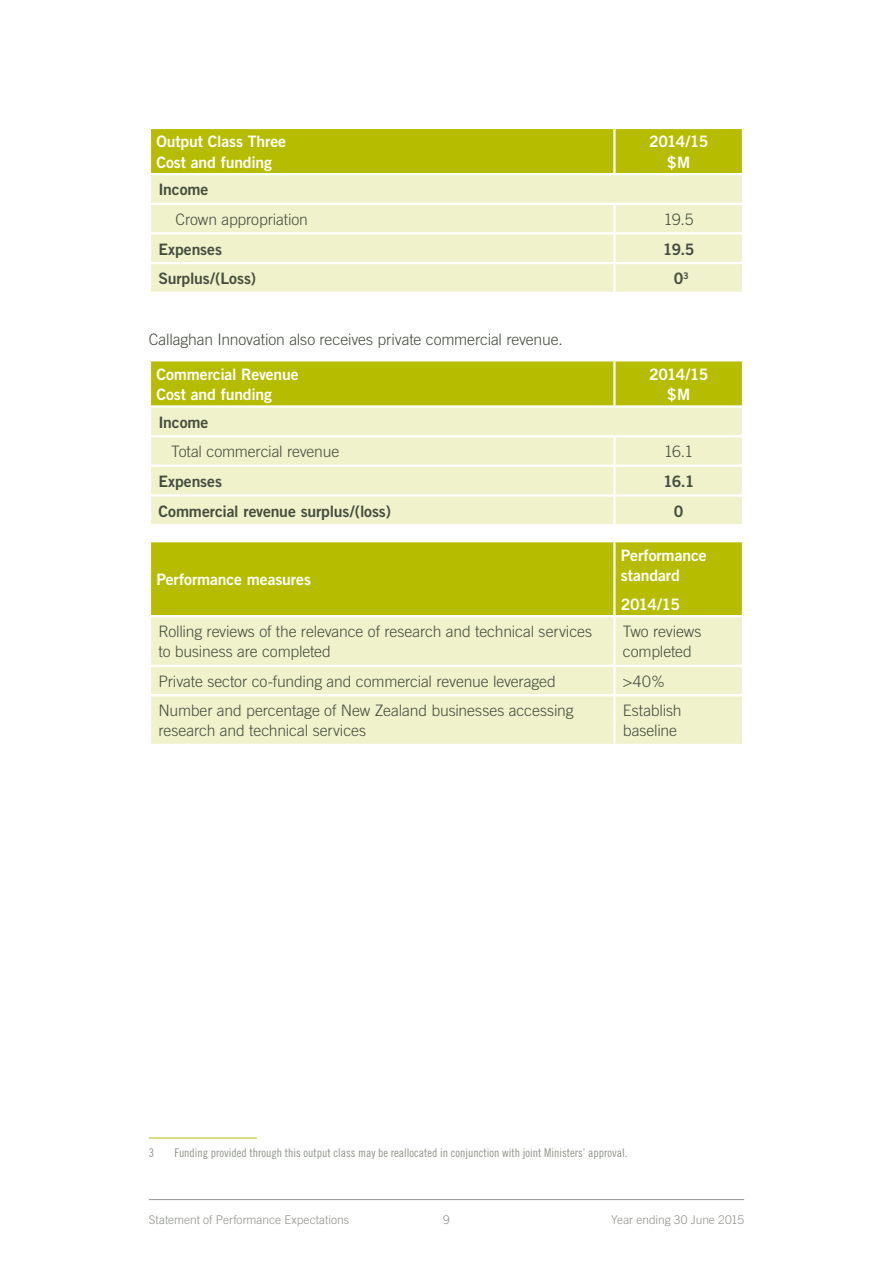
<style>
.page{position:relative;width:893px;height:1263px;background:#fff}
.page>*{position:absolute;margin:0;border:0;box-sizing:border-box;transform-origin:0 0}
.t1{font:300 15.75px/20.2px "Trade Gothic";letter-spacing:-.01em;color:#444d3e}
.t2{font:15.75px/20.2px "Trade Gothic Bold Two";letter-spacing:-.01em;color:#fff}
.t3{font:15.75px "Trade Gothic Bold Two";letter-spacing:-.01em;color:#444d3e}
.t4{font:12px "Trade Gothic Cond Eighteen";color:#8f948b}
.t5{font:300 12px "Trade Gothic";letter-spacing:-.005em;color:#8f948b}
</style>
<div class="page">
<hr style="left:149px;top:1199px;width:595px;height:1px;background:#939598">
<div style="left:151px;top:129px;width:591px;height:44px;background:#b6bd00"></div>
<div style="left:151px;top:175px;width:591px;height:117px;background:#f0f2cc"></div>
<hr style="left:613px;top:129px;width:3px;height:44px;background:#fff">
<hr style="left:613px;top:205px;width:3px;height:27px;background:#fff">
<hr style="left:149px;top:232px;width:465px;height:2px;background:#fff">
<hr style="left:614px;top:232px;width:130px;height:2px;background:#fff">
<hr style="left:613px;top:234px;width:3px;height:28px;background:#fff">
<hr style="left:149px;top:262px;width:465px;height:2px;background:#fff">
<hr style="left:614px;top:262px;width:130px;height:2px;background:#fff">
<hr style="left:613px;top:264px;width:3px;height:28px;background:#fff">
<hr style="left:149px;top:203px;width:465px;height:2px;background:#fff">
<hr style="left:614px;top:203px;width:130px;height:2px;background:#fff">
<div style="left:151px;top:361px;width:591px;height:44px;background:#b6bd00"></div>
<div style="left:151px;top:408px;width:591px;height:116px;background:#f0f2cc"></div>
<hr style="left:613px;top:361px;width:3px;height:44px;background:#fff">
<hr style="left:613px;top:437px;width:3px;height:28px;background:#fff">
<hr style="left:149px;top:465px;width:465px;height:2px;background:#fff">
<hr style="left:614px;top:465px;width:130px;height:2px;background:#fff">
<hr style="left:613px;top:467px;width:3px;height:27px;background:#fff">
<hr style="left:149px;top:494px;width:465px;height:3px;background:#fff">
<hr style="left:614px;top:494px;width:130px;height:3px;background:#fff">
<hr style="left:613px;top:497px;width:3px;height:27px;background:#fff">
<hr style="left:149px;top:435px;width:465px;height:2px;background:#fff">
<hr style="left:614px;top:435px;width:130px;height:2px;background:#fff">
<div style="left:151px;top:542px;width:591px;height:73px;background:#b6bd00"></div>
<div style="left:151px;top:617px;width:591px;height:127px;background:#f0f2cc"></div>
<hr style="left:613px;top:542px;width:3px;height:73px;background:#fff">
<hr style="left:613px;top:617px;width:3px;height:48px;background:#fff">
<hr style="left:149px;top:665px;width:465px;height:2px;background:#fff">
<hr style="left:614px;top:665px;width:130px;height:2px;background:#fff">
<hr style="left:613px;top:667px;width:3px;height:27px;background:#fff">
<hr style="left:149px;top:694px;width:465px;height:2px;background:#fff">
<hr style="left:614px;top:694px;width:130px;height:2px;background:#fff">
<hr style="left:613px;top:696px;width:3px;height:48px;background:#fff">
<hr style="left:149px;top:1138px;width:108px;height:1px;background:#b6bd00">
<p class="t2" style="left:156px;top:131px;width:131px">Output Class Three<br>Cost and funding</p>
<p class="t2" style="left:649px;top:131px;width:61px;text-align:center">2014/15 $M</p>
<p class="t3" style="left:158px;top:180px;width:51px">Income</p>
<p class="t1" style="left:176px;top:209px;width:134px">Crown appropriation</p>
<p class="t1" style="left:664px;top:209px;width:31px">19.5</p>
<p class="t3" style="left:158px;top:239px;width:65px">Expenses</p>
<p class="t3" style="left:663px;top:239px;width:33px">19.5</p>
<p class="t3" style="left:158px;top:269px;width:99px">Surplus/(Loss)</p>
<p class="t3" style="left:674px;top:269px;width:16px">0<sup>3</sup></p>
<p class="t1" style="left:149px;top:329px;width:415px">Callaghan Innovation also receives private commercial revenue.</p>
<p class="t2" style="left:156px;top:364px;width:144px">Commercial Revenue<br>Cost and funding</p>
<p class="t2" style="left:649px;top:364px;width:61px;text-align:center">2014/15 $M</p>
<p class="t3" style="left:158px;top:412px;width:51px">Income</p>
<p class="t1" style="left:171px;top:441px;width:169px">Total commercial revenue</p>
<p class="t1" style="left:664px;top:441px;width:30px">16.1</p>
<p class="t3" style="left:158px;top:472px;width:65px">Expenses</p>
<p class="t3" style="left:663px;top:472px;width:33px">16.1</p>
<p class="t3" style="left:158px;top:501px;width:234px">Commercial revenue surplus/(loss)</p>
<p class="t3" style="left:674px;top:501px;width:11px">0</p>
<p class="t2" style="left:156px;top:569px;width:156px">Performance measures</p>
<p class="t2" style="left:621px;top:545px;width:87px">Performance standard</p>
<p class="t2" style="left:621px;top:594px;width:61px">2014/15</p>
<p class="t1" style="left:158px;top:621px;width:435px">Rolling reviews of the relevance of research and technical services to business are completed</p>
<p class="t1" style="left:623px;top:621px;width:80px">Two reviews completed</p>
<p class="t1" style="left:158px;top:671px;width:399px">Private sector co-funding and commercial revenue leveraged</p>
<p class="t1" style="left:623px;top:671px;width:44px">&gt;40%</p>
<p class="t1" style="left:158px;top:700px;width:417px">Number and percentage of New Zealand businesses accessing research and technical services</p>
<p class="t1" style="left:623px;top:700px;width:60px">Establish baseline</p>
<p class="t4" style="left:149px;top:1145px;width:7px">3</p>
<p class="t4" style="left:174px;top:1145px;width:455px">Funding provided through this output class may be reallocated in conjunction with joint Ministers’ approval.</p>
<p class="t5" style="left:149px;top:1212px;width:202px">Statement of Performance Expectations</p>
<p class="t5" style="left:443px;top:1212px;width:8px">9</p>
<p class="t5" style="left:611px;top:1212px;width:134px">Year ending 30 June 2015</p>
</div>
